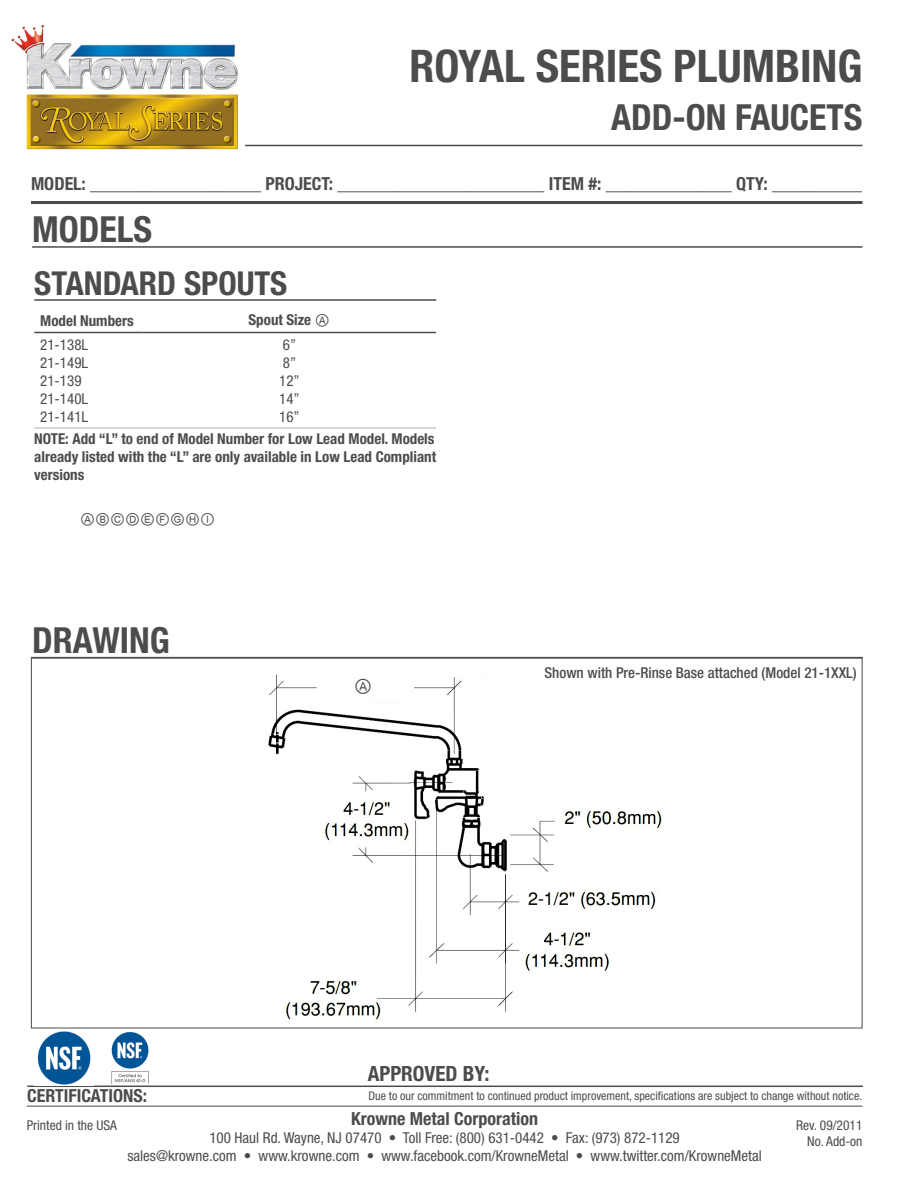
<style>
.page{position:relative;width:918px;height:1188px;background:#fff}
.page>*{position:absolute;margin:0;border:0;box-sizing:border-box;transform-origin:0 0}
.t1{font:700 condensed 45px "Helvetica Neue LT Std";color:#4b4c4d}
.t2{font:700 condensed 36px "Helvetica Neue LT Std";color:#4b4c4d}
.t3{font:700 condensed 33px "Helvetica Neue LT Std";color:#4b4c4d}
.t4{font:700 condensed 21px "Helvetica Neue LT Std";color:#4b4c4d}
.t5{font:700 condensed 18px "Helvetica Neue LT Std";color:#4b4c4d}
.t6{font:18px "Arial Unicode MS";color:#4b4c4d}
.t7{font:condensed 15px "Helvetica Neue LT Std";color:#4b4c4d}
.t8{font:700 condensed 15px/18px "Helvetica Neue LT Std";color:#4b4c4d;text-align:justify}
.t9{font:500 condensed 15px "Helvetica Neue LT Std";color:#4b4c4d}
.t10{font:15px "Arial Unicode MS";color:#4b4c4d}
.t11{font:condensed 13.5px "Helvetica Neue LT Std";color:#4b4c4d}
.t12{font:condensed 12px "Helvetica Neue LT Std";color:#4b4c4d}
.s1{font-family:"Arial Unicode MS";font-weight:400;font-stretch:normal}
</style>
<div class="page">
<hr style="left:32px;top:246px;width:830px;height:2px;background:#4b4c4d">
<hr style="left:32px;top:657px;width:830px;height:2px;background:#4b4c4d">
<hr style="left:27px;top:1086px;width:836px;height:1px;background:#4b4c4d">
<hr style="left:27px;top:1106px;width:835px;height:1px;background:#4b4c4d">
<hr style="left:30px;top:145px;width:832px;height:1px;background:#4b4c4d">
<hr style="left:31px;top:201px;width:831px;height:3px;background:#4b4c4d">
<img style="left:11px;top:24px;width:227px;height:66px">
<img style="left:37px;top:1031px;width:54px;height:54px">
<img style="left:268px;top:662px;width:397px;height:360px">
<hr style="left:34px;top:299px;width:402px;height:2px;background:#4b4c4d">
<hr style="left:34px;top:428px;width:108px;height:1px;background:#aeafb3">
<hr style="left:142px;top:428px;width:294px;height:1px;background:#aeafb3">
<hr style="left:34px;top:332px;width:108px;height:1px;background:#4b4c4d">
<hr style="left:142px;top:332px;width:294px;height:1px;background:#4b4c4d">
<img style="left:111px;top:1032px;width:38px;height:52px">
<div style="left:22px;top:94px;width:223px;height:59px;background:#fff"></div>
<img style="left:26px;top:94px;width:212px;height:56px">
<p class="t1" style="left:409px;top:39px;width:455px">ROYAL SERIES PLUMBING</p>
<p class="t2" style="left:611px;top:96px;width:253px">ADD-ON FAUCETS</p>
<p class="t5" style="left:31px;top:172px;width:833px">MODEL: ___________________ PROJECT: _______________________ ITEM #: ______________ QTY: __________</p>
<p class="t2" style="left:32px;top:207px;width:121px">MODELS</p>
<p class="t3" style="left:34px;top:263px;width:255px">STANDARD SPOUTS</p>
<p class="t8" style="left:40px;top:312px;width:95px">Model Numbers</p>
<p class="t8" style="left:249px;top:310px;width:83px">Spout Size <span class="s1">Ⓐ</span></p>
<p class="t7" style="left:40px;top:336px;width:49px">21-138L</p>
<p class="t7" style="left:40px;top:354px;width:49px">21-149L</p>
<p class="t7" style="left:40px;top:372px;width:43px">21-139</p>
<p class="t7" style="left:40px;top:390px;width:49px">21-140L</p>
<p class="t7" style="left:40px;top:408px;width:49px">21-141L</p>
<p class="t7" style="left:283px;top:336px;width:15px">6”</p>
<p class="t7" style="left:283px;top:354px;width:15px">8”</p>
<p class="t7" style="left:279px;top:372px;width:22px">12”</p>
<p class="t7" style="left:279px;top:390px;width:22px">14”</p>
<p class="t7" style="left:279px;top:408px;width:22px">16”</p>
<p class="t8" style="left:34px;top:430px;width:403px">NOTE: Add “L” to end of Model Number for Low Lead Model. Models already listed with the “L” are only available in Low Lead Compliant versions</p>
<p class="t10" style="left:80px;top:507px;width:136px">ⒶⒷⒸⒹⒺⒻⒼⒽⒾ</p>
<p class="t2" style="left:32px;top:618px;width:139px">DRAWING</p>
<p class="t5" style="left:27px;top:1085px;width:121px">CERTIFICATIONS:</p>
<p class="t6" style="left:354px;top:673px;width:19px">Ⓐ</p>
<p class="t9" style="left:544px;top:664px;width:314px">Shown with Pre-Rinse Base attached (Model 21-1XXL)</p>
<p class="t4" style="left:368px;top:1061px;width:123px">APPROVED BY:</p>
<p class="t12" style="left:368px;top:1089px;width:495px">Due to our commitment to continued product improvement, specifications are subject to change without notice.</p>
<p class="t11" style="left:27px;top:1117px;width:92px">Printed in the USA</p>
<p class="t5" style="left:351px;top:1108px;width:188px">Krowne Metal Corporation</p>
<p class="t7" style="left:209px;top:1129px;width:472px">100 Haul Rd. Wayne, NJ 07470 • Toll Free: (800) 631-0442 • Fax: (973) 872-1129</p>
<p class="t7" style="left:127px;top:1147px;width:636px">sales@krowne.com • www.krowne.com • www.facebook.com/KrowneMetal • www.twitter.com/KrowneMetal</p>
<p class="t11" style="left:796px;top:1117px;width:68px">Rev. 09/2011</p>
<p class="t11" style="left:807px;top:1133px;width:57px">No. Add-on</p>
</div>
